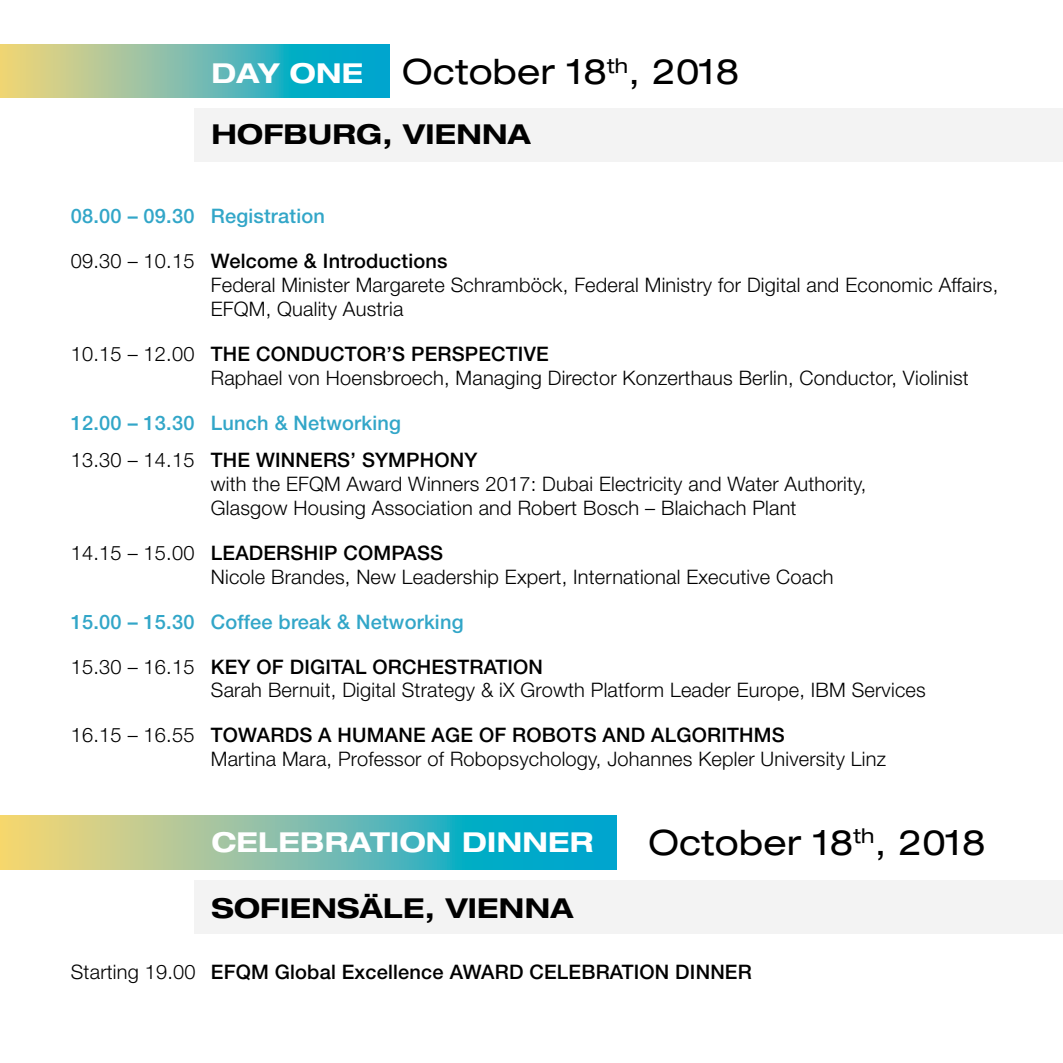
<style>
.page{position:relative;width:1063px;height:1063px;background:#fff}
.page>*{position:absolute;margin:0;border:0;box-sizing:border-box;transform-origin:0 0}
.t1{font:expanded 35px "Helvetica Neue LT Std";letter-spacing:.01em;color:#000}
.t2{font:700 expanded 27.5px "Helvetica Neue LT Std";letter-spacing:.01em;color:#000}
.t3{font:700 expanded 27.5px "Helvetica Neue LT Std";letter-spacing:.01em;color:#fff}
.t4{font:300 20px/23.8px "Helvetica Neue LT Std";letter-spacing:.01em;color:#000}
.t5{font:500 20px/38px "Helvetica Neue LT Std";letter-spacing:.01em;color:#32a6c8}
.t6{font:500 20px "Helvetica Neue LT Std";letter-spacing:.01em;color:#000}
.s1{font-weight:500}
.s2{font-weight:300;color:#000}
.s3{color:#000}
.s4{font-weight:300}
</style>
<div class="page">
<svg style="left:0;top:44px;width:390px;height:53px;background:#6fbcab"></svg>
<div style="left:195px;top:108px;width:868px;height:53px;background:#f3f3f3"></div>
<div style="left:195px;top:881px;width:868px;height:53px;background:#f3f3f3"></div>
<svg style="left:0;top:816px;width:617px;height:53px;background:#72bcaa"></svg>
<h1 class="t1" style="left:402px;top:51px;width:339px">October 18<sup>th</sup>, 2018</h1>
<h2 class="t3" style="left:211px;top:56px;width:153px">DAY ONE</h2>
<h2 class="t2" style="left:211px;top:117px;width:321px">HOFBURG, VIENNA</h2>
<p class="t5" style="left:71px;top:197px;width:256px">08.00 – 09.30 Registration</p>
<p class="t4" style="left:211px;top:249px;width:789px;text-indent:-140px">09.30 – 10.15 <span class="s1">Welcome &amp; Introductions<br></span>Federal Minister Margarete Schramböck, Federal Ministry for Digital and Economic Affairs,<br>EFQM, Quality Austria</p>
<p class="t4" style="left:211px;top:341px;width:759px;text-indent:-140px">10.15 – 12.00 <span class="s1">THE CONDUCTOR’S PERSPECTIVE<br></span>Raphael von Hoensbroech, Managing Director Konzerthaus Berlin, Conductor, Violinist</p>
<p class="t5" style="left:71px;top:403px;width:408px">12.00 – 13.30 Lunch &amp; Networking<br><span class="s2">13.30 – 14.15</span> <span class="s3">THE WINNERS’ SYMPHONY</span></p>
<p class="t4" style="left:211px;top:472px;width:657px">with the EFQM Award Winners 2017: Dubai Electricity and Water Authority,<br>Glasgow Housing Association and Robert Bosch – Blaichach Plant</p>
<p class="t4" style="left:211px;top:541px;width:624px;text-indent:-140px">14.15 – 15.00 <span class="s1">LEADERSHIP COMPASS<br></span>Nicole Brandes, New Leadership Expert, International Executive Coach</p>
<p class="t5" style="left:71px;top:602px;width:394px">15.00 – 15.30 Coffee break &amp; Networking</p>
<p class="t4" style="left:211px;top:654px;width:716px;text-indent:-140px">15.30 – 16.15 <span class="s1">KEY OF DIGITAL ORCHESTRATION<br></span>Sarah Bernuit, Digital Strategy &amp; iX Growth Platform Leader Europe, IBM Services</p>
<p class="t4" style="left:211px;top:723px;width:677px;text-indent:-140px">16.15 – 16.55 <span class="s1">TOWARDS A HUMANE AGE OF ROBOTS AND ALGORITHMS<br></span>Martina Mara, Professor of Robopsychology, Johannes Kepler University Linz</p>
<h2 class="t3" style="left:211px;top:825px;width:383px">CELEBRATION DINNER</h2>
<h2 class="t2" style="left:211px;top:891px;width:364px">SOFIENSÄLE, VIENNA</h2>
<h1 class="t1" style="left:648px;top:821px;width:339px">October 18<sup>th</sup>, 2018</h1>
<p class="t6" style="left:71px;top:960px;width:683px"><span class="s4">Starting 19.00</span> EFQM Global Excellence AWARD CELEBRATION DINNER</p>
</div>
